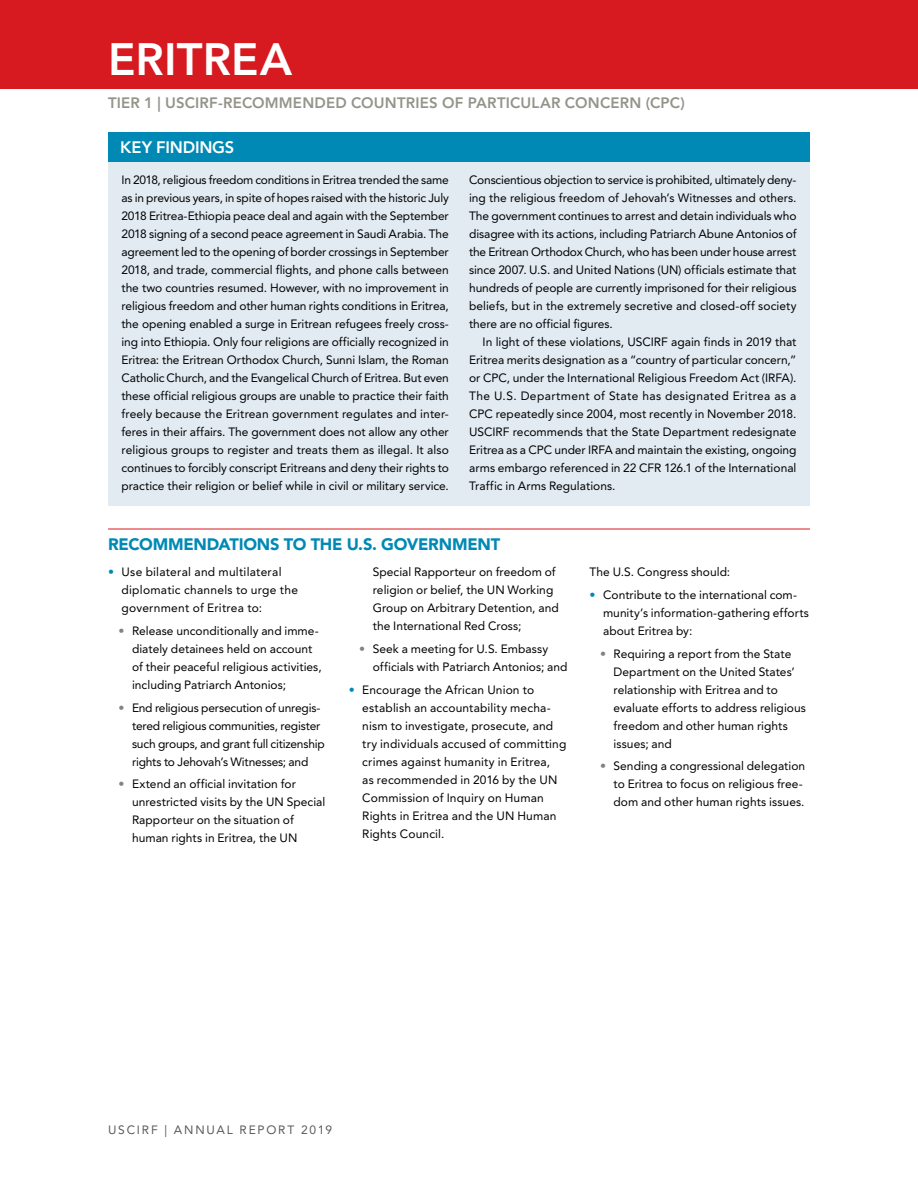
<style>
.page{position:relative;width:918px;height:1188px;background:#fff}
.page>*{position:absolute;margin:0;border:0;box-sizing:border-box;transform-origin:0 0}
.t1{font:800 45px "Avenir LT Std";letter-spacing:.005em;color:#fff}
.t2{font:900 16.5px "Avenir LT Std";letter-spacing:-.015em;color:#0089b5}
.t3{font:800 16.5px "Avenir LT Std";letter-spacing:-.01em;color:#fff}
.t4{font:800 15px "Avenir LT Std";letter-spacing:.01em;color:#94948b}
.t5{font:12px/18px "Avenir LT Std";letter-spacing:.005em;color:#000}
.t6{font:12px/18px "Avenir LT Std";letter-spacing:-.015em;color:#000}
.t7{font:12px "Avenir LT Std";letter-spacing:.15em;color:#58595b}
.s1{color:#0089b5}
.s2{color:#808285}
</style>
<div class="page">
<div style="left:0;top:0;width:918px;height:89px;background:#d71920"></div>
<div style="left:108px;top:132px;width:702px;height:30px;background:#0089b5"></div>
<div style="left:108px;top:162px;width:702px;height:343px;background:#e2ebf2"></div>
<hr style="left:108px;top:529px;width:702px;height:1px;background:#d71920">
<h1 class="t1" style="left:108px;top:33px;width:186px">ERITREA</h1>
<p class="t4" style="left:108px;top:94px;width:578px">TIER 1 | USCIRF-RECOMMENDED COUNTRIES OF PARTICULAR CONCERN (CPC)</p>
<h2 class="t3" style="left:120px;top:138px;width:115px">KEY FINDINGS</h2>
<p class="t5" style="left:122px;top:171px;width:329px;text-align:justify">In 2018, religious freedom conditions in Eritrea trended the same as in previous years, in spite of hopes raised with the historic July 2018 Eritrea-Ethiopia peace deal and again with the September 2018 signing of a second peace agreement in Saudi Arabia. The agreement led to the opening of border crossings in September 2018, and trade, commercial flights, and phone calls between the two countries resumed. However, with no improvement in religious freedom and other human rights conditions in Eritrea, the opening enabled a surge in Eritrean refugees freely cross&shy;ing into Ethiopia. Only four religions are officially recognized in Eritrea: the Eritrean Orthodox Church, Sunni Islam, the Roman Catholic Church, and the Evangelical Church of Eritrea. But even these official religious groups are unable to practice their faith freely because the Eritrean government regulates and inter&shy;feres in their affairs. The government does not allow any other religious groups to register and treats them as illegal. It also continues to forcibly conscript Eritreans and deny their rights to practice their religion or belief while in civil or military service.</p>
<p class="t5" style="left:469px;top:171px;width:329px;text-align:justify">Conscientious objection to service is prohibited, ultimately deny&shy;ing the religious freedom of Jehovah’s Witnesses and others.<br>The government continues to arrest and detain individuals who disagree with its actions, including Patriarch Abune Antonios of the Eritrean Orthodox Church, who has been under house arrest since 2007. U.S. and United Nations (UN) officials estimate that hundreds of people are currently imprisoned for their religious beliefs, but in the extremely secretive and closed-off society there are no official figures.</p>
<p class="t5" style="left:469px;top:333px;width:329px;text-align:justify;text-indent:14px">In light of these violations, USCIRF again finds in 2019 that Eritrea merits designation as a “country of particular concern,” or CPC, under the International Religious Freedom Act (IRFA).<br>The U.S. Department of State has designated Eritrea as a CPC repeatedly since 2004, most recently in November 2018.<br>USCIRF recommends that the State Department redesignate Eritrea as a CPC under IRFA and maintain the existing, ongoing arms embargo referenced in 22 CFR 126.1 of the International Traffic in Arms Regulations.</p>
<h2 class="t2" style="left:108px;top:534px;width:394px">RECOMMENDATIONS TO THE U.S. GOVERNMENT</h2>
<p class="t5" style="left:122px;top:563px;width:178px;text-indent:-14px"><span class="s1">•</span> Use bilateral and multilateral diplomatic channels to urge the government of Eritrea to:</p>
<p class="t5" style="left:132px;top:622px;width:191px;text-indent:-13px"><span class="s2">•</span> Release unconditionally and imme&shy;diately detainees held on account of their peaceful religious activities, including Patriarch Antonios;</p>
<p class="t6" style="left:132px;top:699px;width:194px;text-indent:-14px"><span class="s2">•</span> End religious persecution of unregis&shy;tered religious communities, register such groups, and grant full citizenship rights to Jehovah’s Witnesses; and</p>
<p class="t5" style="left:132px;top:775px;width:195px;text-indent:-13px"><span class="s2">•</span> Extend an official invitation for unrestricted visits by the UN Special Rapporteur on the situation of human rights in Eritrea, the UN</p>
<p class="t5" style="left:373px;top:563px;width:187px">Special Rapporteur on freedom of religion or belief, the UN Working<br>Group on Arbitrary Detention, and the International Red Cross;</p>
<p class="t5" style="left:373px;top:639px;width:196px;text-indent:-14px"><span class="s2">•</span> Seek a meeting for U.S. Embassy officials with Patriarch Antonios; and</p>
<p class="t5" style="left:362px;top:681px;width:206px;text-indent:-14px"><span class="s1">•</span> Encourage the African Union to establish an accountability mecha&shy;nism to investigate, prosecute, and try individuals accused of committing crimes against humanity in Eritrea,<br>as recommended in 2016 by the UN<br>Commission of Inquiry on Human<br>Rights in Eritrea and the UN Human<br>Rights Council.</p>
<p class="t5" style="left:590px;top:563px;width:142px">The U.S. Congress should:</p>
<p class="t5" style="left:603px;top:585px;width:207px;text-indent:-13px"><span class="s1">•</span> Contribute to the international com&shy;munity’s information-gathering efforts about Eritrea by:</p>
<p class="t5" style="left:614px;top:645px;width:194px;text-indent:-14px"><span class="s2">•</span> Requiring a report from the State<br>Department on the United States’ relationship with Eritrea and to evaluate efforts to address religious freedom and other human rights issues; and</p>
<p class="t5" style="left:614px;top:757px;width:193px;text-indent:-14px"><span class="s2">•</span> Sending a congressional delegation to Eritrea to focus on religious free&shy;dom and other human rights issues.</p>
<p class="t7" style="left:108px;top:1123px;width:226px">USCIRF | ANNUAL REPORT 2019</p>
</div>
